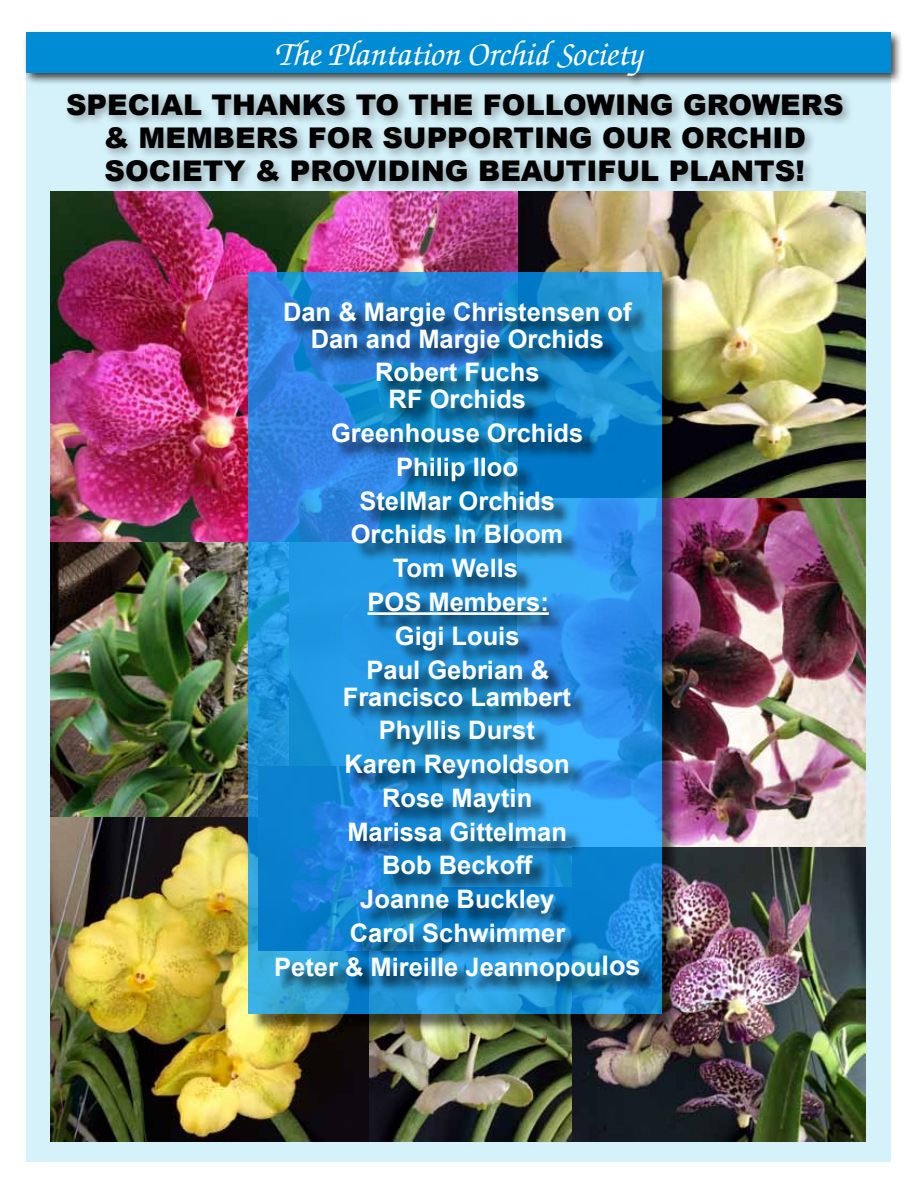
<style>
.page{position:relative;width:918px;height:1188px;background:#fff}
.page>*{position:absolute;margin:0;border:0;box-sizing:border-box;transform-origin:0 0}
.t1{font:italic 500 34.5px "Zapf Chancery";color:#fff}
.t2{font:900 28.5px/33px "Arial";color:#000;text-align:center}
.t3{font:700 25.5px/33.8px "Arial";color:#fff;text-align:center}
.s1{font-size:27px}
</style>
<div class="page">
<div style="left:26px;top:33px;width:864px;height:1128px;background:#d5f1fa"></div>
<div style="left:22px;top:29px;width:881px;height:59px;background:#000;opacity:.75"></div>
<div style="left:26px;top:33px;width:864px;height:40px;background:#008bd5"></div>
<img style="left:368px;top:1032px;width:205px;height:109px">
<img style="left:50px;top:541px;width:198px;height:276px">
<img style="left:517px;top:191px;width:349px;height:657px">
<img style="left:681px;top:536px;width:75px;height:312px">
<img style="left:50px;top:817px;width:318px;height:324px">
<div style="left:64px;top:90px;width:791px;height:104px;background:#000;opacity:.31"></div>
<img style="left:50px;top:191px;width:467px;height:350px">
<img style="left:573px;top:848px;width:293px;height:293px">
<div style="left:250px;top:275px;width:431px;height:757px;background:#000;opacity:.75"></div>
<svg style="left:248px;top:272px;width:414px;height:742px;background:#238dd9"></svg>
<div style="left:278px;top:305px;width:380px;height:693px;background:#000;opacity:.75"></div>
<hr style="left:368px;top:612px;width:181px;height:3px;background:#fff">
<h1 class="t1" style="left:275px;top:36px;width:369px">The Plantation Orchid Society</h1>
<p class="t2" style="left:66px;top:87px;width:779px">SPECIAL THANKS TO THE FOLLOWING GROWERS &amp; MEMBERS FOR SUPPORTING OUR ORCHID<br>SOCIETY &amp; PROVIDING BEAUTIFUL PLANTS!</p>
<p class="t3" style="left:283px;top:299px;width:350px;line-height:27px">Dan &amp; Margie Christensen of<br>Dan and Margie Orchids</p>
<p class="t3" style="left:375px;top:360px;width:166px;line-height:27px">Robert Fuchs<br>RF Orchids</p>
<p class="t3" style="left:331px;top:417px;width:254px">Greenhouse Orchids<br>Philip Iloo<br>StelMar Orchids<br>Orchids In Bloom<br>Tom Wells<br>POS Members:<br>Gigi Louis<br>Paul Gebrian &amp;</p>
<p class="t3" style="left:274px;top:681px;width:368px">Francisco Lambert<br>Phyllis Durst<br>Karen Reynoldson<br>Rose Maytin<br>Marissa Gittelman<br>Bob Beckoff<br>Joanne Buckley<br>Carol Schwimmer<br>Peter &amp; Mireille Jeannopou<span class="s1">los</span></p>
</div>
